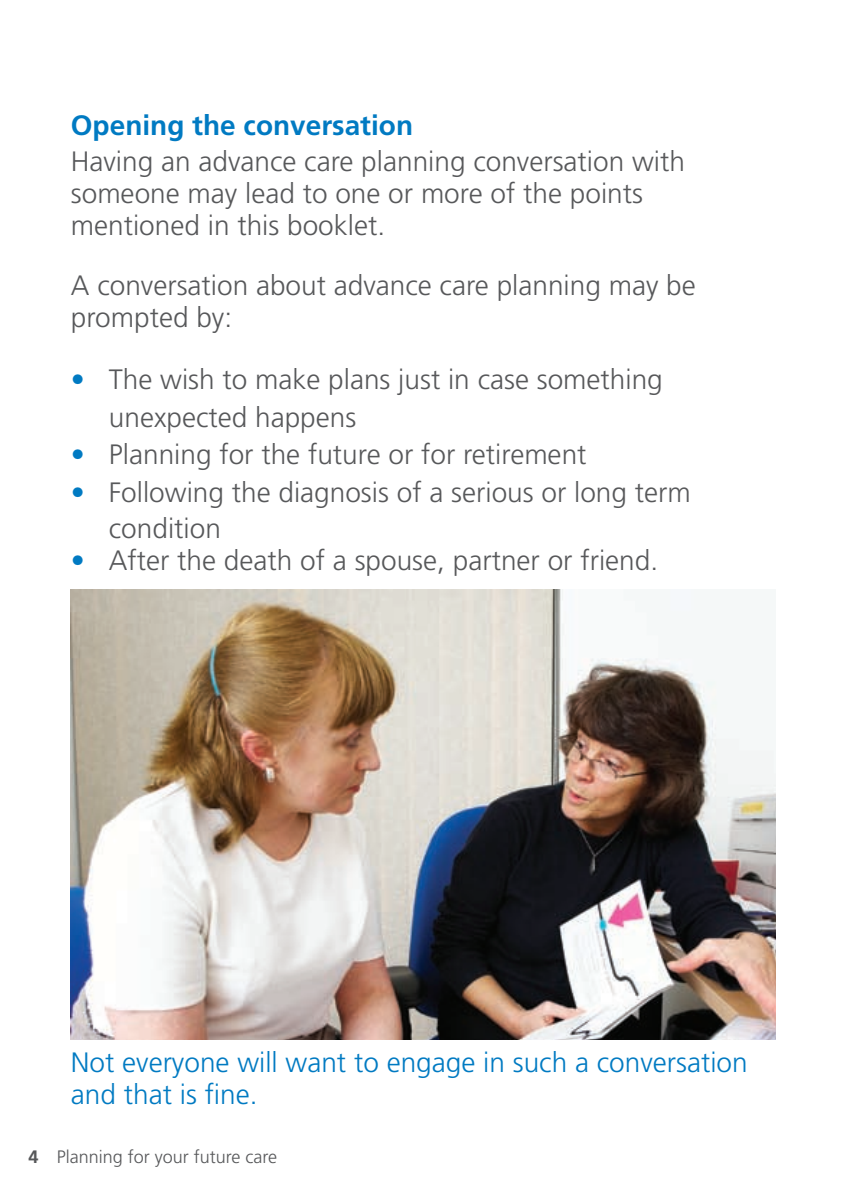
<style>
.page{position:relative;width:842px;height:1191px;background:#fff}
.page>*{position:absolute;margin:0;border:0;box-sizing:border-box;transform-origin:0 0}
.t1{font:300 28px/32px "Frutiger";color:#57585a}
.t2{font:300 28px/32px "Frutiger";color:#007ac2}
.t3{font:700 28px "Frutiger";color:#007ac2}
.t4{font:300 18px "Frutiger";color:#57585a}
.s1{color:#007ac2}
.s2{font-weight:700}
</style>
<div class="page">
<img style="left:71px;top:589px;width:705px;height:450px">
<p class="t3" style="left:71px;top:109px;width:344px">Opening the conversation</p>
<p class="t1" style="left:71px;top:145px;width:616px">Having an advance care planning conversation with someone may lead to one or more of the points mentioned in this booklet.</p>
<p class="t1" style="left:71px;top:269px;width:626px">A conversation about advance care planning may be prompted by:</p>
<p class="t1" style="left:109px;top:360px;width:555px;line-height:37.6px;text-indent:-38px"><span class="s1">•</span> The wish to make plans just in case something unexpected happens</p>
<p class="t1" style="left:71px;top:438px;width:517px"><span class="s1">•</span> Planning for the future or for retirement</p>
<p class="t1" style="left:109px;top:474px;width:583px;line-height:36px;text-indent:-38px"><span class="s1">•</span> Following the diagnosis of a serious or long term condition</p>
<p class="t1" style="left:71px;top:544px;width:589px"><span class="s1">•</span> After the death of a spouse, partner or friend.</p>
<p class="t2" style="left:71px;top:1046px;width:678px">Not everyone will want to engage in such a conversation and that is fine.</p>
<p class="t4" style="left:28px;top:1146px;width:250px"><span class="s2">4</span> Planning for your future care</p>
</div>
